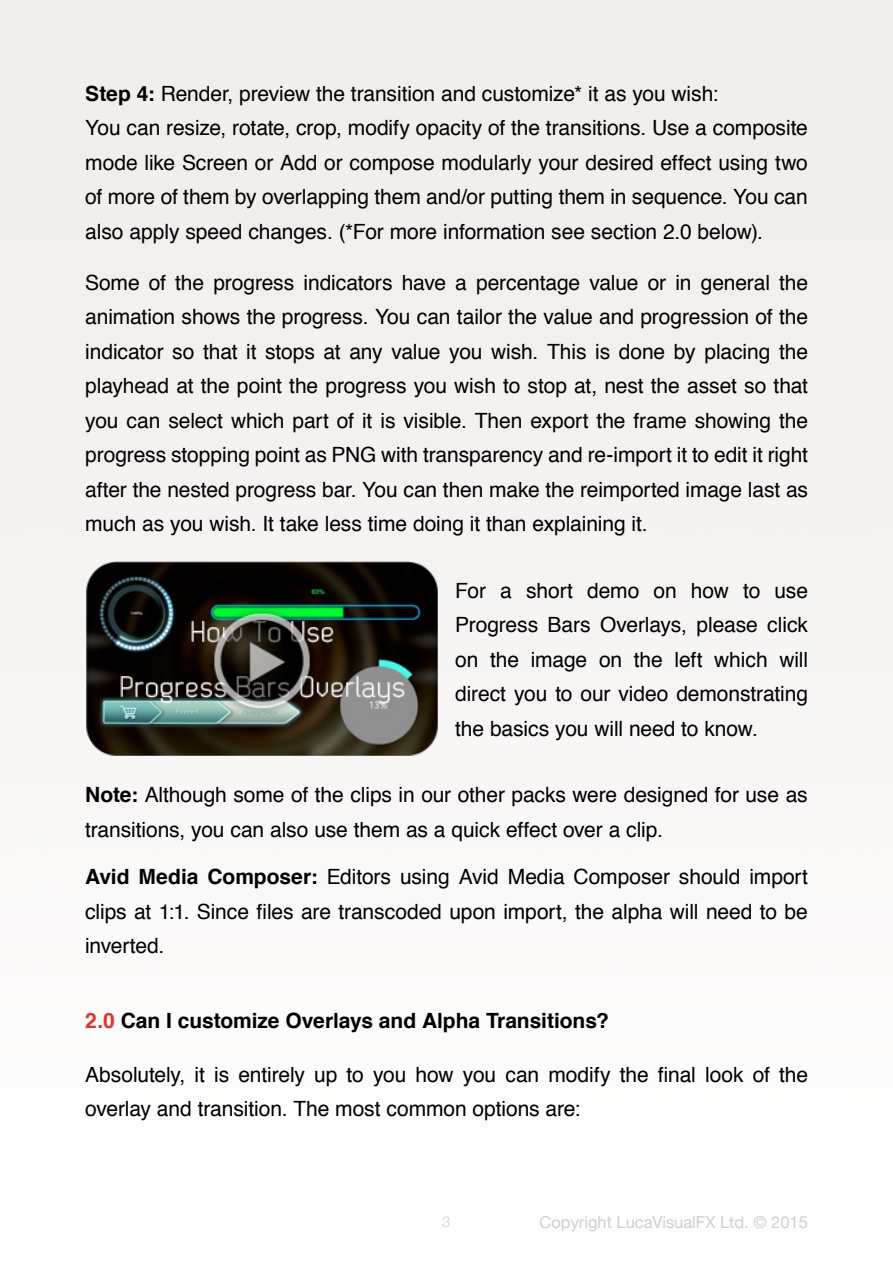
<style>
.page{position:relative;width:893px;height:1263px;background:#fff}
.page>*{position:absolute;margin:0;border:0;box-sizing:border-box;transform-origin:0 0}
.t1{font:21px/34.5px "Helvetica";letter-spacing:-.005em;color:#000;text-align:justify}
.t2{font:700 21px "Helvetica";letter-spacing:-.005em;color:#000}
.t3{font:16.5px "Helvetica Neue";color:#cecfd1}
.t4{font:300 15px "Helvetica Neue";color:#cecfd1}
.s1{font-weight:700}
.s2{color:#e43125}
</style>
<div class="page">
<img style="left:86px;top:561px;width:352px;height:195px">
<p class="t1" style="left:85px;top:77px;width:724px;text-align:left"><span class="s1">Step 4:</span> Render, preview the transition and customize* it as you wish:<br>You can resize, rotate, crop, modify opacity of the transitions. Use a composite mode like Screen or Add or compose modularly your desired effect using two of more of them by overlapping them and/or putting them in sequence. You can also apply speed changes. (*For more information see section 2.0 below).</p>
<p class="t1" style="left:85px;top:266px;width:724px">Some of the progress indicators have a percentage value or in general the animation shows the progress. You can tailor the value and progression of the indicator so that it stops at any value you wish. This is done by placing the playhead at the point the progress you wish to stop at, nest the asset so that you can select which part of it is visible. Then export the frame showing the progress stopping point as PNG with transparency and re-import it to edit it right after the nested progress bar. You can then make the reimported image last as much as you wish. It take less time doing it than explaining it.</p>
<p class="t1" style="left:455px;top:574px;width:354px">For a short demo on how to use Progress Bars Overlays, please click on the image on the left which will direct you to our video demonstrating the basics you will need to know.</p>
<p class="t1" style="left:85px;top:778px;width:724px"><span class="s1">Note:</span> Although some of the clips in our other packs were designed for use as transitions, you can also use them as a quick effect over a clip.</p>
<p class="t1" style="left:85px;top:860px;width:724px"><span class="s1">Avid Media Composer:</span> Editors using Avid Media Composer should import clips at 1:1. Since files are transcoded upon import, the alpha will need to be inverted.</p>
<p class="t2" style="left:85px;top:1003px;width:525px"><span class="s2">2.0</span> Can I customize Overlays and Alpha Transitions?</p>
<p class="t1" style="left:85px;top:1058px;width:724px">Absolutely, it is entirely up to you how you can modify the final look of the overlay and transition. The most common options are:</p>
<p class="t4" style="left:442px;top:1210px;width:10px">3</p>
<p class="t3" style="left:539px;top:1210px;width:270px">Copyright LucaVisualFX Ltd. © 2015</p>
</div>
